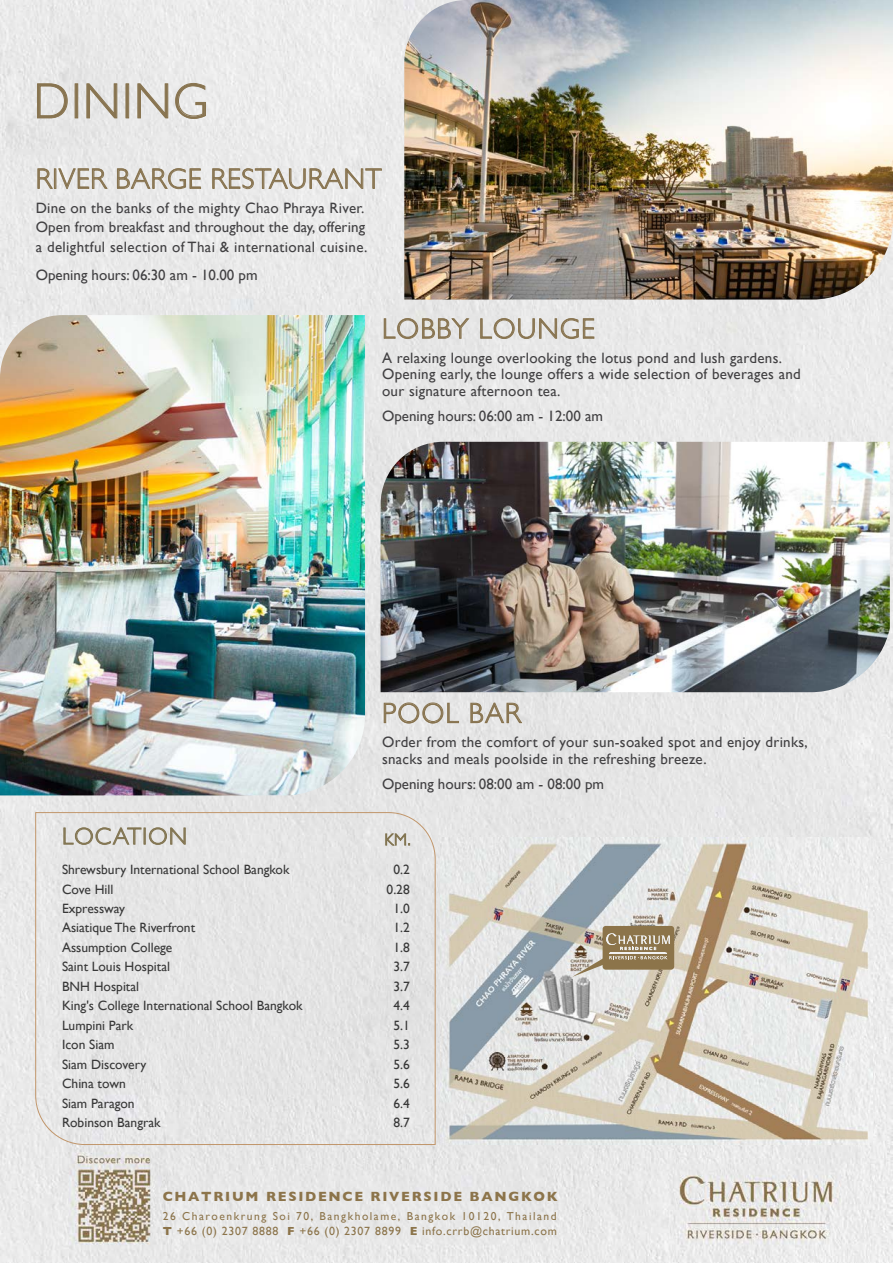
<style>
.page{position:relative;width:893px;height:1263px;background:#fff}
.page>*{position:absolute;margin:0;border:0;box-sizing:border-box;transform-origin:0 0}
.t1{font:300 49.95px "Gill Sans";letter-spacing:.035em;color:#887450}
.t2{font:300 28.5px "Gill Sans";letter-spacing:.025em;color:#887450}
.t3{font:300 28.5px "Gill Sans";letter-spacing:.045em;color:#887450}
.t4{font:300 23.7px "Gill Sans";letter-spacing:.045em;color:#837653}
.t5{font:15px/16.5px "Gill Sans";letter-spacing:.02em;color:#414042}
.t6{font:15px "Gill Sans";color:#414042}
.t7{font:700 13.65px "Gill Sans";letter-spacing:.125em;color:#8c744a}
.t8{font:13.5px "Gill Sans";color:#383838}
.t9{font:11.85px "Gill Sans";letter-spacing:.06em;color:#8c744a}
.t10{font:11.55px "Gill Sans";letter-spacing:.135em;color:#8c744a}
.s1{font-weight:700}
</style>
<div class="page">
<img style="left:0;top:0;width:893px;height:1263px">
<div style="left:35px;top:812px;width:401px;height:333px;background:#e5e5e5"></div>
<svg style="left:385px;top:833px;width:25px;height:12px"></svg>
<svg style="left:64px;top:827px;width:122px;height:18px;background:#cac6bd"></svg>
<svg style="left:38px;top:168px;width:69px;height:21px"></svg>
<svg style="left:117px;top:168px;width:84px;height:21px;background:#cbc5ba"></svg>
<svg style="left:212px;top:168px;width:170px;height:21px;background:#cfcac0"></svg>
<svg style="left:384px;top:318px;width:85px;height:21px;background:#ccc6bc"></svg>
<svg style="left:480px;top:318px;width:114px;height:21px;background:#cfcac1"></svg>
<svg style="left:384px;top:703px;width:75px;height:20px"></svg>
<svg style="left:470px;top:702px;width:52px;height:21px"></svg>
<svg style="left:37px;top:83px;width:31px;height:35px"></svg>
<div style="left:75px;top:84px;width:3px;height:34px;border:1px solid #887450"></div>
<svg style="left:87px;top:83px;width:30px;height:35px"></svg>
<div style="left:126px;top:84px;width:3px;height:34px;border:1px solid #887450"></div>
<svg style="left:138px;top:83px;width:30px;height:35px"></svg>
<svg style="left:175px;top:83px;width:31px;height:36px"></svg>
<img style="left:0;top:315px;width:365px;height:480px">
<img style="left:404px;top:0;width:489px;height:300px">
<img style="left:381px;top:442px;width:509px;height:250px">
<img style="left:441px;top:837px;width:432px;height:307px">
<div style="left:603px;top:926px;width:71px;height:44px;background:#8c744a;border-radius:3px"></div>
<svg style="left:572px;top:933px;width:98px;height:44px"></svg>
<h1 class="t1" style="left:34px;top:62px;width:176px">DINING</h1>
<h2 class="t2" style="left:36px;top:157px;width:347px">RIVER BARGE RESTAURANT</h2>
<p class="t5" style="left:36px;top:198px;width:333px;line-height:19.5px">Dine on the banks of the mighty Chao Phraya River.<br>Open from breakfast and throughout the day, offering a delightful selection of Thai &amp; international cuisine.</p>
<p class="t6" style="left:36px;top:266px;width:223px">Opening hours: 06:30 am - 10.00 pm</p>
<h3 class="t4" style="left:62px;top:818px;width:127px">LOCATION</h3>
<h2 class="t3" style="left:382px;top:306px;width:214px">LOBBY LOUNGE</h2>
<p class="t5" style="left:382px;top:349px;width:420px">A relaxing lounge overlooking the lotus pond and lush gardens.<br>Opening early, the lounge offers a wide selection of beverages and our signature afternoon tea.</p>
<p class="t6" style="left:382px;top:407px;width:222px">Opening hours: 06:00 am - 12:00 am</p>
<h2 class="t2" style="left:382px;top:691px;width:140px">POOL BAR</h2>
<p class="t5" style="left:382px;top:734px;width:427px">Order from the comfort of your sun-soaked spot and enjoy drinks, snacks and meals poolside in the refreshing breeze.</p>
<p class="t6" style="left:382px;top:775px;width:223px">Opening hours: 08:00 am - 08:00 pm</p>
<p class="t8" style="left:62px;top:861px;width:229px">Shrewsbury International School Bangkok</p>
<p class="t8" style="left:393px;top:861px;width:18px">0.2</p>
<p class="t8" style="left:62px;top:881px;width:53px">Cove Hill</p>
<p class="t8" style="left:387px;top:881px;width:25px">0.28</p>
<p class="t8" style="left:62px;top:900px;width:64px">Expressway</p>
<p class="t8" style="left:393px;top:900px;width:18px">1.0</p>
<p class="t8" style="left:62px;top:920px;width:135px">Asiatique The Riverfront</p>
<p class="t8" style="left:393px;top:920px;width:18px">1.2</p>
<p class="t8" style="left:62px;top:939px;width:112px">Assumption College</p>
<p class="t8" style="left:393px;top:939px;width:18px">1.8</p>
<p class="t8" style="left:62px;top:959px;width:110px">Saint Louis Hospital</p>
<p class="t8" style="left:393px;top:959px;width:18px">3.7</p>
<p class="t8" style="left:62px;top:978px;width:79px">BNH Hospital</p>
<p class="t8" style="left:393px;top:978px;width:18px">3.7</p>
<p class="t8" style="left:62px;top:998px;width:242px">King's College International School Bangkok</p>
<p class="t8" style="left:393px;top:998px;width:18px">4.4</p>
<p class="t8" style="left:62px;top:1017px;width:73px">Lumpini Park</p>
<p class="t8" style="left:393px;top:1017px;width:18px">5.1</p>
<p class="t8" style="left:62px;top:1037px;width:54px">Icon Siam</p>
<p class="t8" style="left:393px;top:1037px;width:18px">5.3</p>
<p class="t8" style="left:62px;top:1056px;width:86px">Siam Discovery</p>
<p class="t8" style="left:393px;top:1056px;width:18px">5.6</p>
<p class="t8" style="left:62px;top:1076px;width:65px">China town</p>
<p class="t8" style="left:393px;top:1076px;width:18px">5.6</p>
<p class="t8" style="left:62px;top:1095px;width:74px">Siam Paragon</p>
<p class="t8" style="left:393px;top:1095px;width:18px">6.4</p>
<p class="t8" style="left:62px;top:1115px;width:100px">Robinson Bangrak</p>
<p class="t8" style="left:393px;top:1115px;width:18px">8.7</p>
<p class="t7" style="left:163px;top:1185px;width:397px">CHATRIUM RESIDENCE RIVERSIDE BANGKOK</p>
<p class="t10" style="left:163px;top:1209px;width:396px">26 Charoenkrung Soi 70, Bangkholame, Bangkok 10120, Thailand</p>
<p class="t9" style="left:163px;top:1223px;width:396px"><span class="s1">T</span> +66 (0) 2307 8888 <span class="s1">F</span> +66 (0) 2307 8899 <span class="s1">E</span> info.crrb@chatrium.com</p>
</div>
